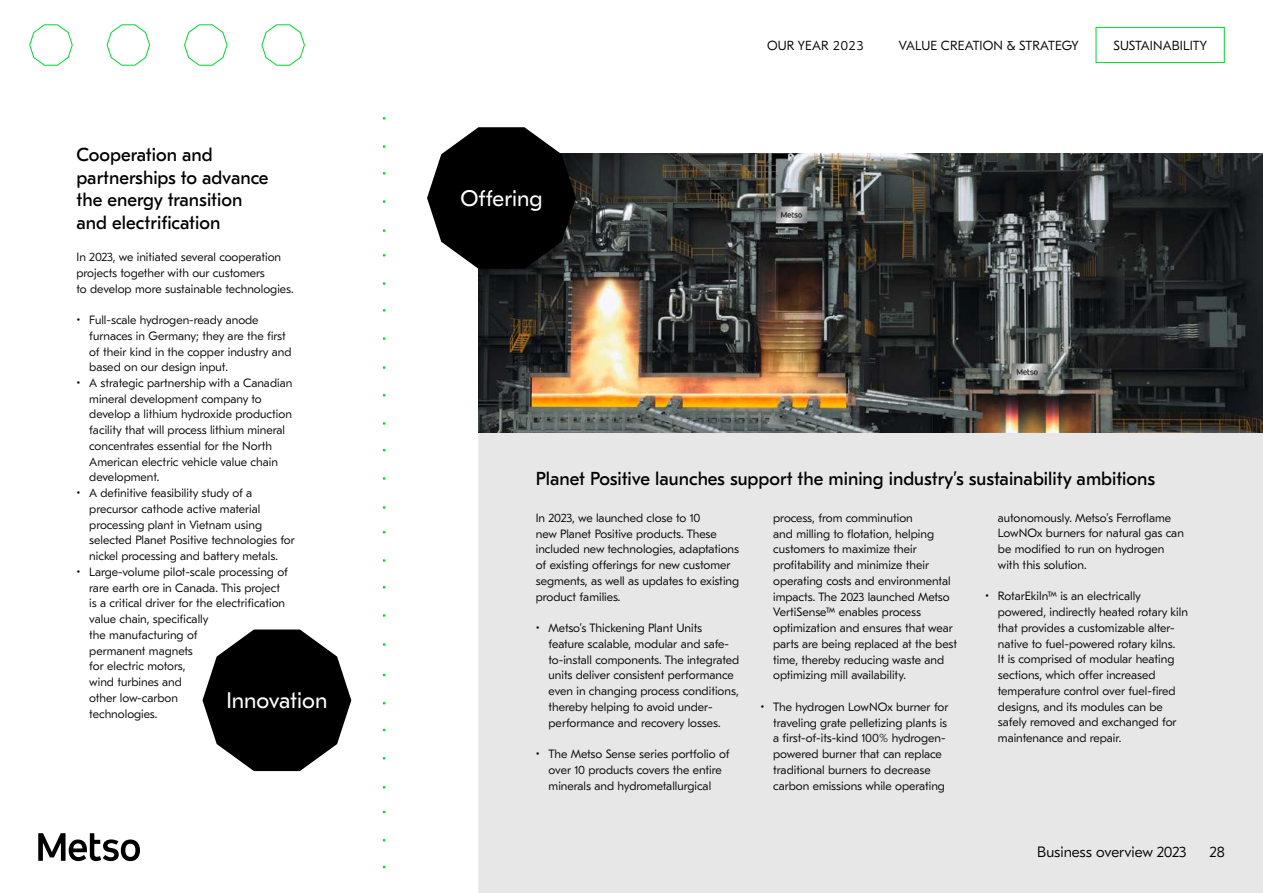
<style>
.page{position:relative;width:1263px;height:893px;background:#fff}
.page>*{position:absolute;margin:0;border:0;box-sizing:border-box;transform-origin:0 0}
.t1{font:22.5px "GT Eesti Pro Text";color:#fff}
.t2{font:18.75px/22.5px "GT Eesti Pro Text";color:#000}
.t3{font:300 15px "GT Eesti Pro Text";color:#000}
.t4{font:300 13.2px "GT Eesti Pro Text";letter-spacing:.01em;color:#000}
.t5{font:300 12px/15.8px "GT Eesti Pro Text";color:#000}
</style>
<div class="page">
<svg style="left:38px;top:833px;width:102px;height:28px"></svg>
<svg style="left:29px;top:24px;width:44px;height:42px"></svg>
<svg style="left:106px;top:24px;width:44px;height:42px"></svg>
<svg style="left:184px;top:24px;width:44px;height:42px"></svg>
<svg style="left:261px;top:24px;width:44px;height:42px"></svg>
<div style="left:478px;top:432px;width:785px;height:461px;background:#e7e7e7"></div>
<img style="left:478px;top:153px;width:785px;height:279px">
<svg style="left:202px;top:629px;width:149px;height:142px"></svg>
<svg style="left:427px;top:127px;width:149px;height:142px"></svg>
<div style="left:1095px;top:27px;width:130px;height:36px;border:1px solid #00d730"></div>
<h2 class="t2" style="left:77px;top:144px;width:194px">Cooperation and partnerships to advance the energy transition and electrification</h2>
<p class="t5" style="left:77px;top:249px;width:219px">In 2023, we initiated several cooperation projects together with our customers<br>to develop more sustainable technologies.</p>
<p class="t5" style="left:89px;top:312px;width:204px;text-indent:-13px">• Full-scale hydrogen-ready anode furnaces in Germany; they are the first of their kind in the copper industry and based on our design input.</p>
<p class="t5" style="left:89px;top:375px;width:205px;text-indent:-13px">• A strategic partnership with a Canadian mineral development company to develop a lithium hydroxide production facility that will process lithium mineral concentrates essential for the North American electric vehicle value chain development.</p>
<p class="t5" style="left:89px;top:485px;width:207px;text-indent:-13px">• A definitive feasibility study of a precursor cathode active material processing plant in Vietnam using selected Planet Positive technologies for nickel processing and battery metals.</p>
<p class="t5" style="left:89px;top:564px;width:200px;text-indent:-13px">• Large-volume pilot-scale processing of rare earth ore in Canada. This project is a critical driver for the electrification value chain, specifically<br>the manufacturing of<br>permanent magnets<br>for electric motors,<br>wind turbines and<br>other low-carbon<br>technologies.</p>
<h1 class="t1" style="left:226px;top:688px;width:103px">Innovation</h1>
<h1 class="t1" style="left:460px;top:186px;width:84px">Offering</h1>
<p class="t4" style="left:767px;top:38px;width:98px">OUR YEAR 2023</p>
<p class="t4" style="left:899px;top:38px;width:181px">VALUE CREATION &amp; STRATEGY</p>
<p class="t4" style="left:1113px;top:38px;width:95px">SUSTAINABILITY</p>
<h2 class="t2" style="left:536px;top:468px;width:621px">Planet Positive launches support the mining industry’s sustainability ambitions</h2>
<p class="t5" style="left:536px;top:510px;width:205px">In 2023, we launched close to 10<br>new Planet Positive products. These included new technologies, adaptations of existing offerings for new customer segments, as well as updates to existing product families.</p>
<p class="t5" style="left:549px;top:620px;width:192px;text-indent:-13px">• Metso’s Thickening Plant Units feature scalable, modular and safe&shy;to-install components. The integrated units deliver consistent performance even in changing process conditions, thereby helping to avoid under&shy;performance and recovery losses.</p>
<p class="t5" style="left:536px;top:746px;width:195px;text-align:center">• The Metso Sense series portfolio of over 10 products covers the entire minerals and hydrometallurgical</p>
<p class="t5" style="left:773px;top:510px;width:185px">process, from comminution<br>and milling to flotation, helping customers to maximize their profitability and minimize their operating costs and environmental impacts. The 2023 launched Metso<br>VertiSense™ enables process optimization and ensures that wear parts are being replaced at the best time, thereby reducing waste and optimizing mill availability.</p>
<p class="t5" style="left:773px;top:699px;width:177px;text-indent:-13px">• The hydrogen LowNOx burner for traveling grate pelletizing plants is a first-of-its-kind 100% hydrogen&shy;powered burner that can replace traditional burners to decrease carbon emissions while operating</p>
<p class="t5" style="left:998px;top:510px;width:188px">autonomously. Metso’s Ferroflame<br>LowNOx burners for natural gas can be modified to run on hydrogen with this solution.</p>
<p class="t5" style="left:998px;top:589px;width:192px;text-indent:-13px">• RotarEkiln™ is an electrically powered, indirectly heated rotary kiln that provides a customizable alter&shy;native to fuel-powered rotary kilns.<br>It is comprised of modular heating sections, which offer increased temperature control over fuel-fired designs, and its modules can be safely removed and exchanged for maintenance and repair.</p>
<p class="t3" style="left:1037px;top:844px;width:151px">Business overview 2023</p>
<p class="t3" style="left:1209px;top:844px;width:17px">28</p>
</div>
